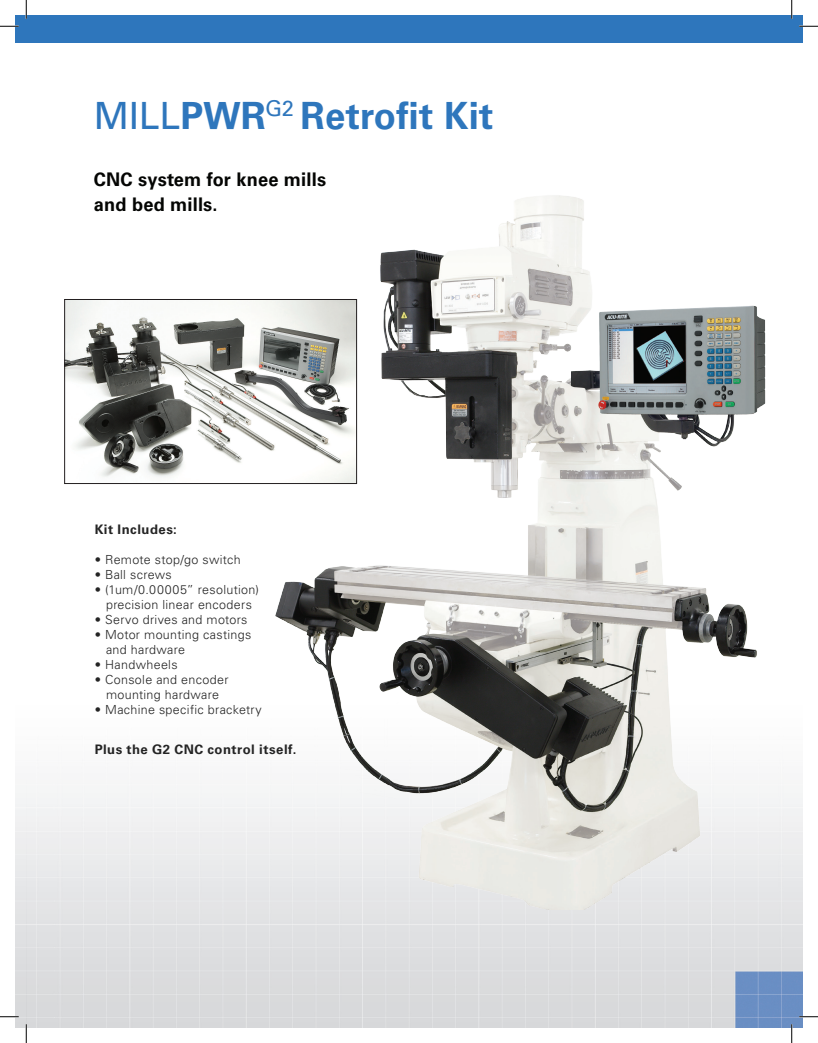
<style>
.page{position:relative;width:818px;height:1043px;background:#fff}
.page>*{position:absolute;margin:0;border:0;box-sizing:border-box;transform-origin:0 0}
.t1{font:700 37.5px "Univers LT Std";letter-spacing:.01em;color:#2e76bc}
.t2{font:700 18.75px/25px "Univers LT Std";letter-spacing:.01em;color:#040503}
.t3{font:700 13.12px "Univers LT Std";letter-spacing:.035em;color:#242424}
.t4{font:300 12.5px/15px "Univers LT Std";letter-spacing:.025em;color:#242424;text-align:center}
.s1{font-weight:400}
</style>
<div class="page">
<img style="left:15px;top:783px;width:787px;height:245px">
<div style="left:15px;top:15px;width:11px;height:28px;background:#2e76bc"></div>
<div style="left:26px;top:16px;width:776px;height:26px;background:#2e76bc"></div>
<img style="left:66px;top:301px;width:209px;height:176px">
<div style="left:64px;top:299px;width:293px;height:185px;border:1px solid #231f20"></div>
<img style="left:275px;top:195px;width:521px;height:714px">
<svg style="left:0;top:25px;width:19px;height:2px"></svg>
<svg style="left:799px;top:25px;width:19px;height:2px"></svg>
<svg style="left:0;top:1015px;width:19px;height:2px"></svg>
<svg style="left:799px;top:1015px;width:19px;height:2px"></svg>
<svg style="left:25px;top:0;width:2px;height:19px"></svg>
<svg style="left:25px;top:1024px;width:2px;height:18px"></svg>
<svg style="left:790px;top:0;width:2px;height:19px"></svg>
<svg style="left:790px;top:1024px;width:2px;height:18px"></svg>
<h1 class="t1" style="left:94px;top:94px;width:401px"><span class="s1">MILL</span>PWR<sup>G2</sup> Retrofit Kit</h1>
<h2 class="t2" style="left:94px;top:167px;width:234px">CNC system for knee mills and bed mills.</h2>
<p class="t3" style="left:95px;top:522px;width:84px">Kit Includes:</p>
<p class="t4" style="left:95px;top:552px;width:148px">• Remote stop/go switch</p>
<p class="t4" style="left:95px;top:567px;width:79px">• Ball screws</p>
<p class="t4" style="left:95px;top:582px;width:166px">• (1um/0.00005” resolution) precision linear encoders</p>
<p class="t4" style="left:95px;top:612px;width:154px">• Servo drives and motors</p>
<p class="t4" style="left:106px;top:627px;width:147px;text-align:left;text-indent:-11px">• Motor mounting castings and hardware</p>
<p class="t4" style="left:95px;top:657px;width:84px">• Handwheels</p>
<p class="t4" style="left:95px;top:672px;width:135px">• Console and encoder mounting hardware</p>
<p class="t4" style="left:95px;top:702px;width:169px">• Machine specific bracketry</p>
<p class="t3" style="left:95px;top:742px;width:203px">Plus the G2 CNC control itself.</p>
</div>
